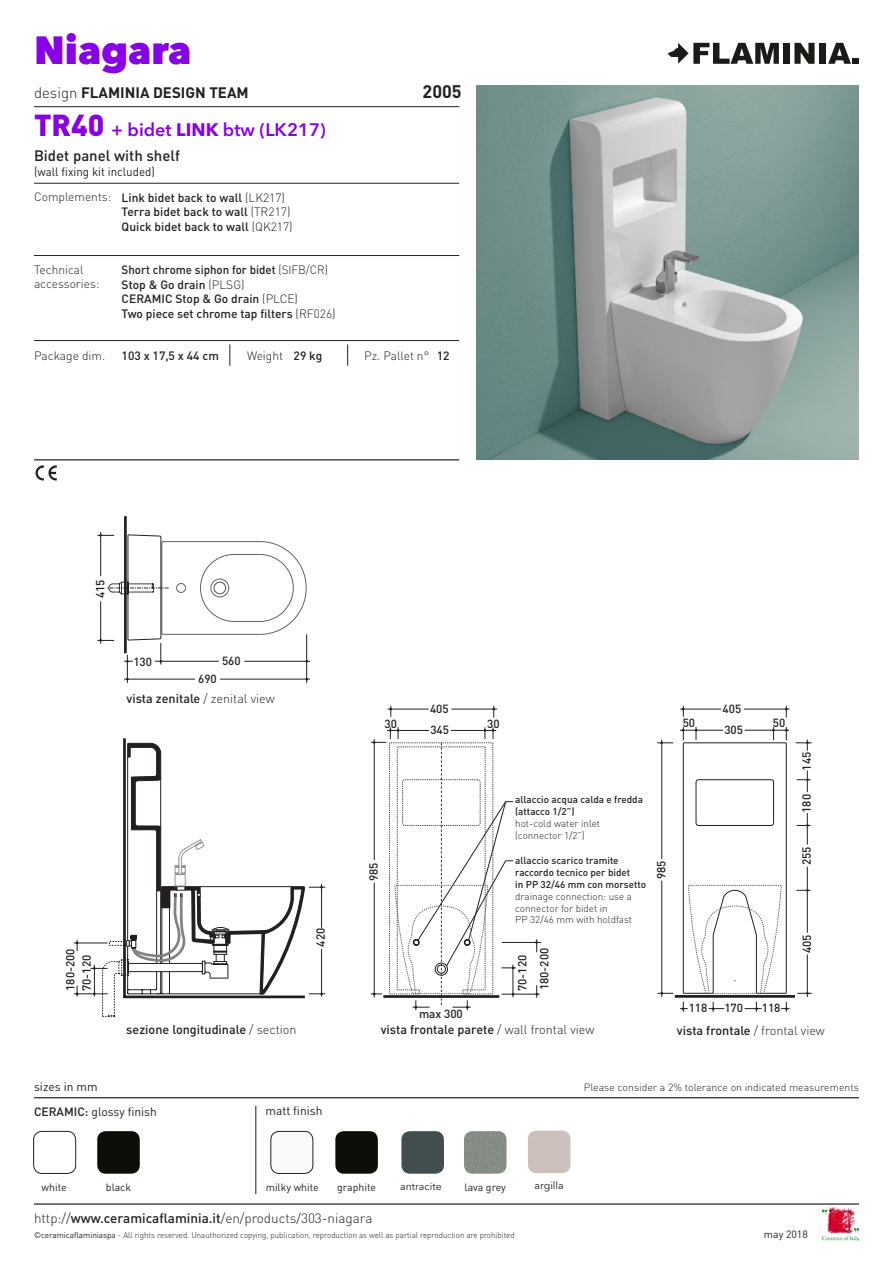
<style>
.page{position:relative;width:893px;height:1263px;background:#fff}
.page>*{position:absolute;margin:0;border:0;box-sizing:border-box;transform-origin:0 0}
.t1{font:800 39px "Avenir Next LT Pro";color:#8800e6}
.t2{font:600 18px "Avenir Next LT Pro";color:#8800e6}
.t3{font:700 18px "DIN";color:#231f20}
.t4{font:700 15px "DIN";color:#231f20}
.t5{font:500 15px "DIN";color:#231f20}
.t6{font:300 13.5px "DIN";color:#231f20}
.t7{font:500 12.6px "DIN";color:#231f20}
.t8{font:500 12px/14.4px "DIN";color:#231f20;scale:.96 1}
.t9{font:500 12px/14.4px "DIN";color:#231f20}
.t10{font:300 12px/14.4px "DIN";color:#231f20}
.t11{font:12px/26.1px "DIN";color:#231f20;scale:.96 1}
.t12{font:12px "DIN";color:#231f20}
.t13{font:500 11.7px/22px "DIN";color:#231f20}
.t14{font:300 10.5px "DIN";color:#231f20}
.t15{font:10.5px "DIN";color:#231f20}
.t16{font:10.5px "Avenir Next LT Pro";color:#231f20}
.t17{font:500 9.9px/11.9px "DIN";color:#231f20}
.t18{font:300 9.9px/11.9px "DIN";color:#231f20}
.t19{font:300 8.25px "DIN";color:#231f20}
.s1{font-weight:300}
.s2{font-family:"DIN";font-weight:900;font-size:30px}
.s3{font-weight:700}
.s4{font-weight:500}
.s5{font-weight:400}
</style>
<div class="page">
<hr style="left:34px;top:1203px;width:825px;height:2px;background:#231f20">
<img style="left:822px;top:1208px;width:37px;height:32px">
<svg style="left:668px;top:43px;width:111px;height:21px"></svg>
<div style="left:783px;top:43px;width:7px;height:21px;background:#1a1a17"></div>
<svg style="left:794px;top:43px;width:20px;height:21px"></svg>
<div style="left:819px;top:43px;width:7px;height:21px;background:#1a1a17"></div>
<svg style="left:828px;top:43px;width:31px;height:21px"></svg>
<hr style="left:34px;top:459px;width:425px;height:1px;background:#231f20">
<hr style="left:34px;top:106px;width:425px;height:1px;background:#231f20">
<hr style="left:34px;top:183px;width:425px;height:1px;background:#231f20">
<svg style="left:36px;top:465px;width:21px;height:15px"></svg>
<hr style="left:124px;top:516px;width:3px;height:137px;background:#231f20">
<hr style="left:675px;top:995px;width:120px;height:3px;background:#231f20">
<hr style="left:245px;top:661px;width:65px;height:1px;background:#231f20">
<hr style="left:220px;top:679px;width:90px;height:1px;background:#231f20">
<hr style="left:100px;top:532px;width:1px;height:44px;background:#231f20">
<hr style="left:680px;top:730px;width:43px;height:1px;background:#231f20">
<hr style="left:745px;top:730px;width:44px;height:1px;background:#231f20">
<hr style="left:680px;top:709px;width:41px;height:1px;background:#231f20">
<hr style="left:744px;top:709px;width:45px;height:1px;background:#231f20">
<svg style="left:682px;top:706px;width:2px;height:10px"></svg>
<svg style="left:785px;top:706px;width:2px;height:11px"></svg>
<hr style="left:388px;top:709px;width:40px;height:1px;background:#231f20">
<hr style="left:452px;top:709px;width:45px;height:1px;background:#231f20">
<svg style="left:389px;top:706px;width:3px;height:10px"></svg>
<svg style="left:492px;top:706px;width:3px;height:11px"></svg>
<svg style="left:682px;top:727px;width:106px;height:267px"></svg>
<hr style="left:502px;top:942px;width:39px;height:1px;background:#231f20">
<hr style="left:502px;top:994px;width:37px;height:1px;background:#231f20">
<svg style="left:535px;top:939px;width:3px;height:13px"></svg>
<svg style="left:535px;top:985px;width:3px;height:12px"></svg>
<svg style="left:371px;top:727px;width:145px;height:283px"></svg>
<hr style="left:807px;top:867px;width:1px;height:65px;background:#231f20">
<hr style="left:807px;top:955px;width:1px;height:41px;background:#231f20">
<hr style="left:807px;top:813px;width:1px;height:31px;background:#231f20">
<svg style="left:796px;top:740px;width:15px;height:10px"></svg>
<svg style="left:797px;top:771px;width:13px;height:21px"></svg>
<svg style="left:797px;top:824px;width:13px;height:3px"></svg>
<svg style="left:797px;top:889px;width:13px;height:3px"></svg>
<svg style="left:797px;top:992px;width:14px;height:2px"></svg>
<hr style="left:661px;top:740px;width:1px;height:119px;background:#231f20">
<hr style="left:661px;top:881px;width:1px;height:115px;background:#231f20">
<svg style="left:657px;top:741px;width:16px;height:3px"></svg>
<svg style="left:658px;top:992px;width:15px;height:2px"></svg>
<svg style="left:781px;top:1002px;width:8px;height:9px"></svg>
<svg style="left:745px;top:1002px;width:16px;height:9px"></svg>
<svg style="left:709px;top:1002px;width:15px;height:9px"></svg>
<svg style="left:680px;top:1002px;width:7px;height:9px"></svg>
<hr style="left:74px;top:943px;width:33px;height:1px;background:#231f20">
<hr style="left:74px;top:993px;width:33px;height:1px;background:#231f20">
<svg style="left:76px;top:940px;width:2px;height:11px"></svg>
<svg style="left:76px;top:986px;width:2px;height:10px"></svg>
<svg style="left:91px;top:743px;width:234px;height:275px"></svg>
<svg style="left:98px;top:534px;width:210px;height:148px"></svg>
<hr style="left:34px;top:1097px;width:825px;height:1px;background:#231f20">
<hr style="left:34px;top:340px;width:425px;height:1px;background:#231f20">
<svg style="left:230px;top:344px;width:1px;height:22px"></svg>
<svg style="left:347px;top:344px;width:1px;height:22px"></svg>
<hr style="left:34px;top:255px;width:425px;height:1px;background:#231f20">
<img style="left:476px;top:85px;width:383px;height:374px">
<hr style="left:256px;top:1106px;width:1px;height:88px;background:#1a1a17">
<div style="left:33px;top:1131px;width:43px;height:43px;border:1px solid #231f20;border-radius:9px"></div>
<div style="left:97px;top:1131px;width:43px;height:43px;background:#0f0d08;border-radius:9px"></div>
<div style="left:271px;top:1131px;width:42px;height:42px;background:#fafafa;border-radius:9px"></div>
<div style="left:271px;top:1131px;width:42px;height:43px;border:1px solid #231f20;border-radius:9px"></div>
<div style="left:335px;top:1131px;width:43px;height:43px;background:#0f0d08;border-radius:9px"></div>
<div style="left:401px;top:1131px;width:43px;height:43px;background:#424d4f;border-radius:9px"></div>
<img style="left:464px;top:1131px;width:42px;height:43px">
<div style="left:528px;top:1130px;width:42px;height:43px;background:#cbc0bc;border-radius:9px"></div>
<h1 class="t1" style="left:34px;top:26px;width:159px">Niagara</h1>
<h3 class="t4" style="left:34px;top:82px;width:216px"><span class="s1">design</span> FLAMINIA DESIGN TEAM</h3>
<h2 class="t3" style="left:423px;top:79px;width:41px">2005</h2>
<h2 class="t2" style="left:34px;top:118px;width:293px"><span class="s2">TR40</span> + bidet <span class="s3">LINK</span> btw (LK217)</h2>
<h3 class="t5" style="left:34px;top:146px;width:148px">Bidet panel with shelf</h3>
<h3 class="t11" style="left:122px;top:158px;width:172px;text-indent:-88px">(wall fixing kit included)<br><span class="s4">Link bidet back to wall</span> <span class="s1">(LK217)</span></h3>
<h3 class="t9" style="left:122px;top:204px;width:173px">Terra bidet back to wall <span class="s1">(TR217)<br></span>Quick bidet back to wall <span class="s1">(QK217)</span></h3>
<h3 class="t10" style="left:34px;top:190px;width:79px">Complements:</h3>
<h3 class="t10" style="left:34px;top:262px;width:67px">Technical accessories:</h3>
<h3 class="t8" style="left:122px;top:262px;width:225px">Short chrome siphon for bidet <span class="s1">(SIFB/CR)<br></span>Stop &amp; Go drain <span class="s1">(PLSG)<br></span>CERAMIC Stop &amp; Go drain <span class="s1">(PLCE)<br></span>Two piece set chrome tap filters <span class="s1">(RF026)</span></h3>
<h3 class="t10" style="left:34px;top:348px;width:73px">Package dim.</h3>
<h3 class="t9" style="left:122px;top:348px;width:99px">103 x 17,5 x 44 cm</h3>
<h3 class="t10" style="left:247px;top:348px;width:77px">Weight <span class="s4">29 kg</span></h3>
<h3 class="t10" style="left:364px;top:348px;width:87px">Pz. Pallet n° <span class="s4">12</span></h3>
<h3 class="t13" style="left:89px;top:598px;width:20px;rotate:-90deg">415</h3>
<h3 class="t13" style="left:62px;top:991px;width:44px;line-height:16.2px;rotate:-90deg">180-200<br>70-120</h3>
<h3 class="t13" style="left:133px;top:650px;width:20px">130</h3>
<h3 class="t13" style="left:222px;top:649px;width:20px">560</h3>
<h3 class="t13" style="left:198px;top:667px;width:20px">690</h3>
<h3 class="t7" style="left:126px;top:691px;width:150px">vista zenitale <span class="s1">/ zenital view</span></h3>
<h3 class="t13" style="left:309px;top:947px;width:20px;rotate:-90deg">420</h3>
<h3 class="t13" style="left:430px;top:697px;width:20px">405</h3>
<h3 class="t13" style="left:723px;top:697px;width:20px">405</h3>
<h3 class="t13" style="left:384px;top:712px;width:14px">30</h3>
<h3 class="t13" style="left:487px;top:712px;width:14px">30</h3>
<h3 class="t13" style="left:430px;top:718px;width:20px">345</h3>
<h3 class="t13" style="left:683px;top:711px;width:14px">50</h3>
<h3 class="t13" style="left:773px;top:711px;width:14px">50</h3>
<h3 class="t13" style="left:724px;top:718px;width:20px">305</h3>
<h3 class="t13" style="left:362px;top:881px;width:20px;rotate:-90deg">985</h3>
<h3 class="t13" style="left:419px;top:1002px;width:45px">max 300</h3>
<p class="t17" style="left:515px;top:793px;width:129px">allaccio acqua calda e fredda (attacco 1/2”)</p>
<p class="t18" style="left:515px;top:817px;width:86px">hot-cold water inlet (connector 1/2”)</p>
<p class="t17" style="left:515px;top:854px;width:132px">allaccio scarico tramite raccordo tecnico per bidet<br>in PP 32/46 mm con morsetto</p>
<p class="t18" style="left:515px;top:890px;width:118px">drainage connection: use a connector for bidet in<br>PP 32/46 mm with holdfast</p>
<h3 class="t13" style="left:511px;top:991px;width:45px;rotate:-90deg">70-120<br>180-200</h3>
<h3 class="t13" style="left:650px;top:879px;width:20px;rotate:-90deg">985</h3>
<h3 class="t13" style="left:689px;top:997px;width:20px">118</h3>
<h3 class="t13" style="left:724px;top:997px;width:20px">170</h3>
<h3 class="t13" style="left:762px;top:997px;width:20px">118</h3>
<h3 class="t13" style="left:795px;top:771px;width:20px;rotate:-90deg">145</h3>
<h3 class="t13" style="left:795px;top:813px;width:20px;rotate:-90deg">180</h3>
<h3 class="t13" style="left:795px;top:865px;width:20px;rotate:-90deg">255</h3>
<h3 class="t13" style="left:795px;top:953px;width:20px;rotate:-90deg">405</h3>
<h3 class="t7" style="left:126px;top:1022px;width:172px">sezione longitudinale <span class="s1">/ section</span></h3>
<h3 class="t7" style="left:381px;top:1022px;width:215px">vista frontale parete <span class="s1">/ wall frontal view</span></h3>
<h3 class="t7" style="left:677px;top:1022px;width:149px">vista frontale <span class="s1">/ frontal view</span></h3>
<h3 class="t12" style="left:34px;top:1079px;width:65px">sizes in mm</h3>
<p class="t14" style="left:584px;top:1080px;width:277px">Please consider a 2% tolerance on indicated measurements</p>
<h3 class="t12" style="left:34px;top:1104px;width:124px"><span class="s4">CERAMIC:</span> glossy finish</h3>
<h3 class="t12" style="left:265px;top:1103px;width:59px">matt finish</h3>
<p class="t15" style="left:42px;top:1180px;width:27px">white</p>
<p class="t15" style="left:106px;top:1180px;width:27px">black</p>
<p class="t15" style="left:266px;top:1180px;width:55px">milky white</p>
<p class="t15" style="left:337px;top:1180px;width:40px">graphite</p>
<p class="t16" style="left:400px;top:1180px;width:43px">antracite</p>
<p class="t15" style="left:465px;top:1180px;width:43px">lava grey</p>
<p class="t16" style="left:534px;top:1179px;width:31px">argilla</p>
<h3 class="t6" style="left:34px;top:1210px;width:340px">http://<span class="s4">www.ceramicaflaminia.it</span>/en/products/303-niagara</h3>
<p class="t19" style="left:34px;top:1230px;width:482px"><span class="s5">©ceramicaflaminiaspa</span> - All rights reserved. Unauthorized copying, publication, reproduction as well as partial reproduction are prohibited</p>
<p class="t15" style="left:764px;top:1228px;width:45px">may 2018</p>
</div>
